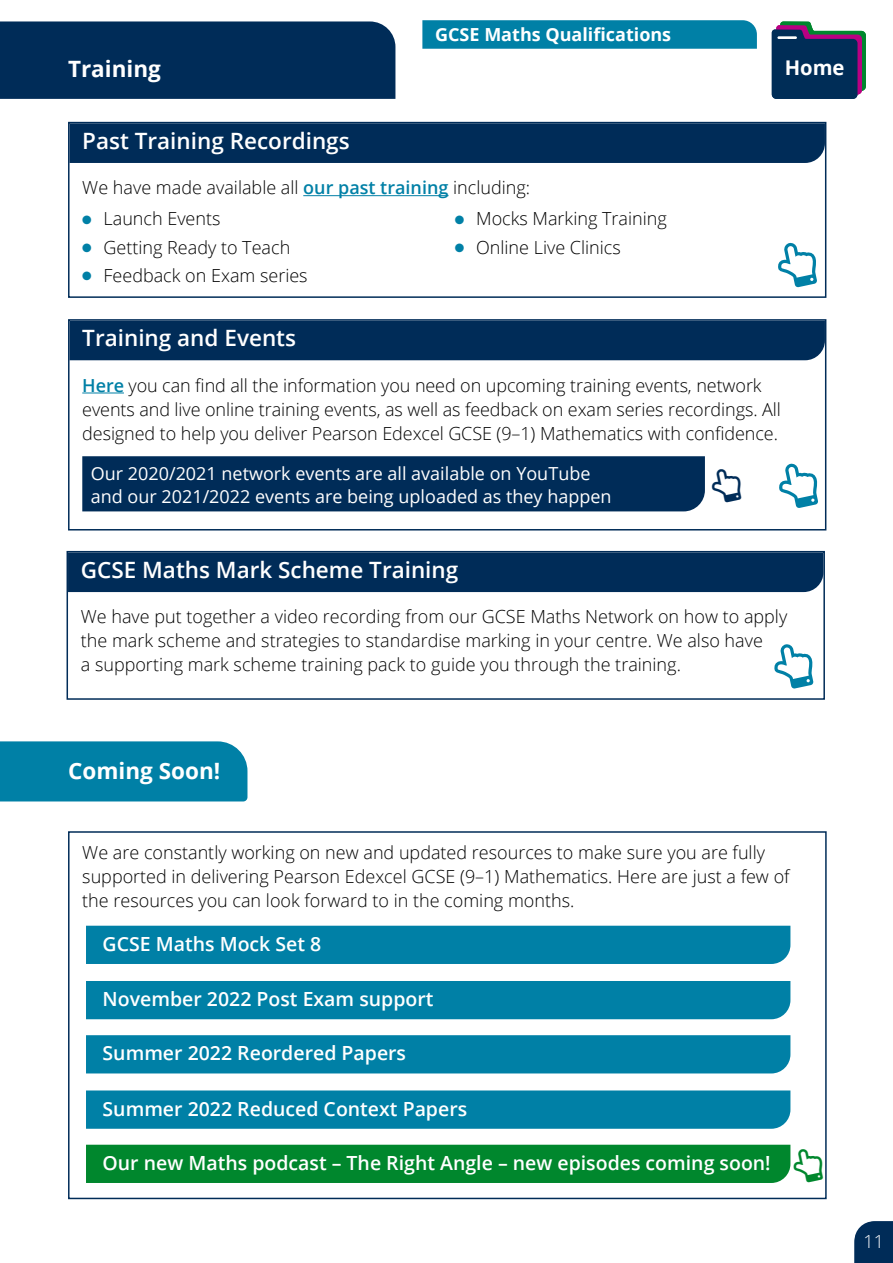
<style>
.page{position:relative;width:893px;height:1263px;background:#fff}
.page>*{position:absolute;margin:0;border:0;box-sizing:border-box;transform-origin:0 0}
.t1{font:600 22.5px "Open Sans";color:#fff}
.t2{font:700 22.5px "Open Sans";color:#fff}
.t3{font:700 20.25px "Open Sans";color:#fff}
.t4{font:600 19.5px "Open Sans";color:#fff}
.t5{font:300 18px/24px "Open Sans";color:#000}
.t6{font:18px/22.5px "Open Sans";color:#fff}
.t7{font:700 18px "Open Sans";color:#fff}
.t8{font:300 18px "Open Sans";color:#fff}
.s1{font-weight:600;color:#0080a6}
.s2{color:#0080a6}
</style>
<div class="page">
<div style="left:0;top:21px;width:395px;height:78px;background:#002c58"></div>
<div style="left:0;top:741px;width:247px;height:60px;background:#0080a6"></div>
<div style="left:71px;top:125px;width:752px;height:38px;background:#002c58"></div>
<hr style="left:303px;top:195px;width:145px;height:1px;background:#0080a6">
<div style="left:68px;top:122px;width:758px;height:176px;border:2px solid #002c58"></div>
<div style="left:70px;top:554px;width:752px;height:38px;background:#002c58"></div>
<div style="left:67px;top:551px;width:758px;height:149px;border:2px solid #002c58"></div>
<div style="left:71px;top:322px;width:752px;height:38px;background:#002c58"></div>
<hr style="left:82px;top:392px;width:42px;height:1px;background:#0080a6">
<div style="left:68px;top:319px;width:758px;height:211px;border:2px solid #002c58"></div>
<div style="left:68px;top:831px;width:759px;height:368px;border:2px solid #002c58"></div>
<div style="left:86px;top:926px;width:704px;height:38px;background:#0080a6"></div>
<div style="left:86px;top:981px;width:704px;height:38px;background:#0080a6"></div>
<svg style="left:772px;top:21px;width:94px;height:78px;background:#284366"></svg>
<hr style="left:777px;top:36px;width:20px;height:3px;background:#fff">
<svg style="left:854px;top:1221px;width:39px;height:42px;background:#103962"></svg>
<svg style="left:422px;top:20px;width:335px;height:29px;background:#0582a8"></svg>
<div style="left:86px;top:1035px;width:704px;height:38px;background:#0080a6"></div>
<div style="left:86px;top:1090px;width:704px;height:39px;background:#0080a6"></div>
<div style="left:82px;top:456px;width:623px;height:55px;background:#002c58"></div>
<svg style="left:86px;top:1145px;width:740px;height:40px;background:#189241"></svg>
<p class="t2" style="left:68px;top:53px;width:94px">Training</p>
<p class="t7" style="left:435px;top:22px;width:238px">GCSE Maths Qualifications</p>
<p class="t1" style="left:82px;top:125px;width:269px">Past Training Recordings</p>
<p class="t5" style="left:82px;top:175px;width:449px">We have made available all <span class="s1">our past training</span> including:</p>
<p class="t5" style="left:82px;top:206px;width:140px"><span class="s2">●</span> Launch Events</p>
<p class="t5" style="left:82px;top:235px;width:210px"><span class="s2">●</span> Getting Ready to Teach</p>
<p class="t5" style="left:82px;top:263px;width:227px"><span class="s2">●</span> Feedback on Exam series</p>
<p class="t5" style="left:455px;top:206px;width:213px"><span class="s2">●</span> Mocks Marking Training</p>
<p class="t5" style="left:455px;top:235px;width:168px"><span class="s2">●</span> Online Live Clinics</p>
<p class="t3" style="left:785px;top:53px;width:61px">Home</p>
<p class="t1" style="left:82px;top:323px;width:215px">Training and Events</p>
<p class="t5" style="left:82px;top:373px;width:700px"><span class="s1">Here</span> you can find all the information you need on upcoming training events, network events and live online training events, as well as feedback on exam series recordings. All designed to help you deliver Pearson Edexcel GCSE (9–1) Mathematics with confidence.</p>
<p class="t6" style="left:91px;top:462px;width:522px">Our 2020/2021 network events are all available on YouTube and our 2021/2022 events are being uploaded as they happen</p>
<p class="t1" style="left:81px;top:554px;width:379px">GCSE Maths Mark Scheme Training</p>
<p class="t5" style="left:81px;top:604px;width:708px">We have put together a video recording from our GCSE Maths Network on how to apply the mark scheme and strategies to standardise marking in your centre. We also have<br>a supporting mark scheme training pack to guide you through the training.</p>
<p class="t2" style="left:68px;top:755px;width:154px">Coming Soon!</p>
<p class="t5" style="left:82px;top:840px;width:709px">We are constantly working on new and updated resources to make sure you are fully supported in delivering Pearson Edexcel GCSE (9–1) Mathematics. Here are just a few of the resources you can look forward to in the coming months.</p>
<p class="t4" style="left:103px;top:930px;width:220px">GCSE Maths Mock Set 8</p>
<p class="t4" style="left:103px;top:986px;width:332px">November 2022 Post Exam support</p>
<p class="t4" style="left:103px;top:1040px;width:305px">Summer 2022 Reordered Papers</p>
<p class="t4" style="left:103px;top:1095px;width:366px">Summer 2022 Reduced Context Papers</p>
<p class="t4" style="left:103px;top:1149px;width:670px">Our new Maths podcast – The Right Angle – new episodes coming soon!</p>
<p class="t8" style="left:863px;top:1229px;width:22px">11</p>
</div>
